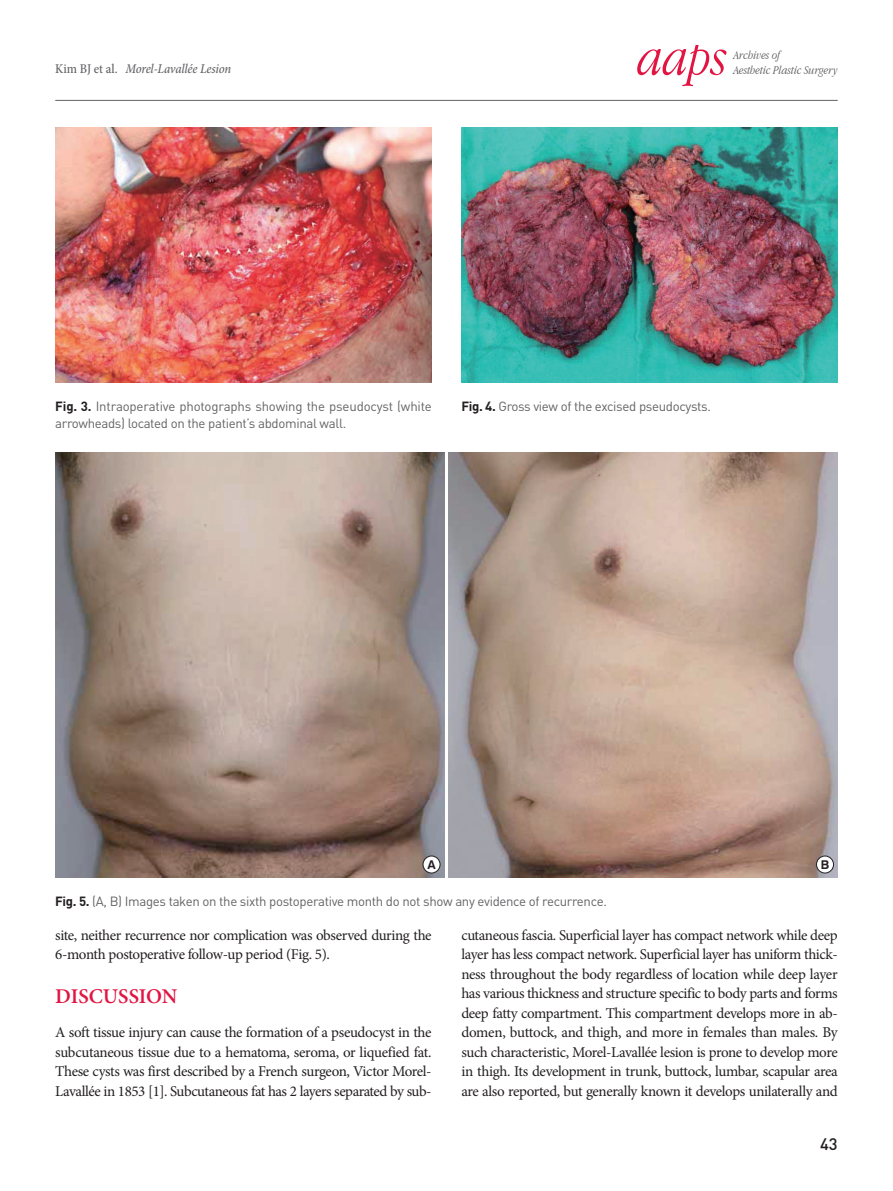
<style>
.page{position:relative;width:893px;height:1191px;background:#fff}
.page>*{position:absolute;margin:0;border:0;box-sizing:border-box;transform-origin:0 0}
.t1{font:italic 300 54px "Apple Garamond";color:#e21542}
.본문대제목{font:600 21px "Minion Pro";color:#e21542}
.t2{font:500 16.5px "DIN Pro";color:#231f20}
.본문{font:15px/19.5px "Minion Pro";letter-spacing:-.03em;color:#231f20;text-align:justify}
.하시라_저자제목{font:italic 500 condensed 13.5px "Minion Pro";letter-spacing:-.015em;color:#636366}
.표제목그림설명{font:13.2px/17.1px "DIN Pro";letter-spacing:-.025em;color:#636366}
.t3{font:italic 300 12.45px "Apple Garamond";color:#57585a}
.t4{font:700 12.15px "Swiss 721 BT";color:#231f20}
.s1{font-style:normal}
.s2{font-weight:700;color:#231f20}
</style>
<div class="page">
<hr style="left:55px;top:100px;width:783px;height:1px;background:#636366">
<img style="left:55px;top:128px;width:377px;height:255px">
<img style="left:461px;top:128px;width:377px;height:255px">
<img style="left:55px;top:452px;width:389px;height:425px">
<img style="left:449px;top:452px;width:389px;height:425px">
<div style="left:423px;top:856px;width:17px;height:17px;background:#fff;border-radius:50%"></div>
<div style="left:423px;top:855px;width:17px;height:18px;border:1px solid #231f20;border-radius:50%"></div>
<div style="left:816px;top:856px;width:17px;height:17px;background:#fff;border-radius:50%"></div>
<div style="left:816px;top:855px;width:18px;height:18px;border:1px solid #231f20;border-radius:50%"></div>
<p class="t1" style="left:638px;top:25px;width:91px">aaps</p>
<p class="t3" style="left:733px;top:48px;width:48px">Archives of</p>
<p class="하시라_저자제목" style="left:55px;top:60px;width:177px"><span class="s1">Kim BJ et al.</span> Morel-Lavallée Lesion</p>
<p class="t3" style="left:733px;top:63px;width:106px">Aesthetic Plastic Surgery</p>
<p class="표제목그림설명" style="left:55px;top:397px;width:378px"><span class="s2">Fig. 3.</span> Intraoperative photographs showing the pseudocyst (white arrowheads) located on the patient’s abdominal wall.</p>
<p class="표제목그림설명" style="left:461px;top:397px;width:251px"><span class="s2">Fig. 4.</span> Gross view of the excised pseudocysts.</p>
<p class="t4" style="left:427px;top:857px;width:10px">A</p>
<p class="t4" style="left:821px;top:857px;width:10px">B</p>
<p class="표제목그림설명" style="left:55px;top:892px;width:553px"><span class="s2">Fig. 5.</span> (A, B) Images taken on the sixth postoperative month do not show any evidence of recurrence.</p>
<p class="본문" style="left:55px;top:925px;width:378px">site, neither recurrence nor complication was observed during the<br>6-month postoperative follow-up period (Fig. 5).</p>
<p class="본문대제목" style="left:55px;top:982px;width:124px">DISCUSSION</p>
<p class="본문" style="left:55px;top:1022px;width:378px">A soft tissue injury can cause the formation of a pseudocyst in the subcutaneous tissue due to a hematoma, seroma, or liquefied fat.<br>These cysts was first described by a French surgeon, Victor Morel-Lavallée in 1853 [1]. Subcutaneous fat has 2 layers separated by sub-</p>
<p class="본문" style="left:461px;top:925px;width:378px">cutaneous fascia. Superficial layer has compact network while deep layer has less compact network. Superficial layer has uniform thick&shy;ness throughout the body regardless of location while deep layer has various thickness and structure specific to body parts and forms deep fatty compartment. This compartment develops more in ab&shy;domen, buttock, and thigh, and more in females than males. By such characteristic, Morel-Lavallée lesion is prone to develop more in thigh. Its development in trunk, buttock, lumbar, scapular area are also reported, but generally known it develops unilaterally and</p>
<p class="t2" style="left:820px;top:1132px;width:19px">43</p>
</div>
